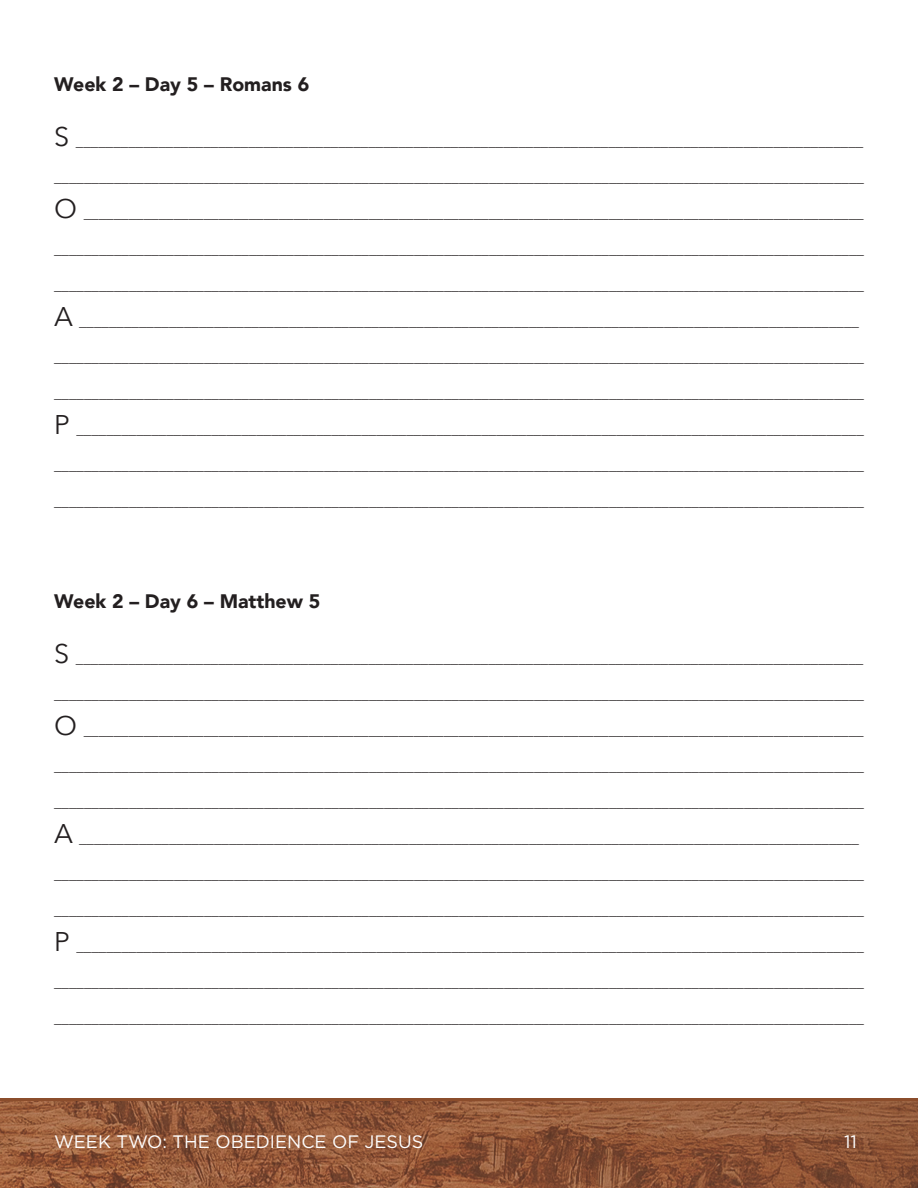
<style>
.page{position:relative;width:918px;height:1188px;background:#fff}
.page>*{position:absolute;margin:0;border:0;box-sizing:border-box;transform-origin:0 0}
.t1{font:900 19.5px "Avenir";color:#231f20}
.t2{font:18px "Gotham";color:#fff}
.t3{font:15px "Avenir Next";color:#231f20}
.s1{font-size:27px}
</style>
<div class="page">
<div style="left:0;top:1098px;width:918px;height:90px;background:linear-gradient(to right,#8b4d2c,#8b4d2c)"></div>
<img style="left:0;top:1102px;width:918px;height:86px">
<p class="t1" style="left:54px;top:67px;width:257px">Week 2 – Day 5 – Romans 6</p>
<p class="t3" style="left:54px;top:128px;width:811px"><span class="s1">S</span> _________________________________________________________________________________________________________</p>
<p class="t3" style="left:54px;top:164px;width:811px">____________________________________________________________________________________________________________</p>
<p class="t3" style="left:54px;top:200px;width:811px"><span class="s1">O</span> ________________________________________________________________________________________________________</p>
<p class="t3" style="left:54px;top:236px;width:811px">____________________________________________________________________________________________________________</p>
<p class="t3" style="left:54px;top:272px;width:811px">____________________________________________________________________________________________________________</p>
<p class="t3" style="left:54px;top:308px;width:807px"><span class="s1">A</span> ________________________________________________________________________________________________________</p>
<p class="t3" style="left:54px;top:344px;width:811px">____________________________________________________________________________________________________________</p>
<p class="t3" style="left:54px;top:380px;width:811px">____________________________________________________________________________________________________________</p>
<p class="t3" style="left:54px;top:416px;width:811px"><span class="s1">P</span> _________________________________________________________________________________________________________</p>
<p class="t3" style="left:54px;top:452px;width:811px">____________________________________________________________________________________________________________</p>
<p class="t3" style="left:54px;top:488px;width:811px">____________________________________________________________________________________________________________</p>
<p class="t1" style="left:54px;top:585px;width:268px">Week 2 – Day 6 – Matthew 5</p>
<p class="t3" style="left:54px;top:645px;width:811px"><span class="s1">S</span> _________________________________________________________________________________________________________</p>
<p class="t3" style="left:54px;top:681px;width:811px">____________________________________________________________________________________________________________</p>
<p class="t3" style="left:54px;top:717px;width:811px"><span class="s1">O</span> ________________________________________________________________________________________________________</p>
<p class="t3" style="left:54px;top:753px;width:811px">____________________________________________________________________________________________________________</p>
<p class="t3" style="left:54px;top:789px;width:811px">____________________________________________________________________________________________________________</p>
<p class="t3" style="left:54px;top:825px;width:807px"><span class="s1">A</span> ________________________________________________________________________________________________________</p>
<p class="t3" style="left:54px;top:861px;width:811px">____________________________________________________________________________________________________________</p>
<p class="t3" style="left:54px;top:897px;width:811px">____________________________________________________________________________________________________________</p>
<p class="t3" style="left:54px;top:933px;width:811px"><span class="s1">P</span> _________________________________________________________________________________________________________</p>
<p class="t3" style="left:54px;top:969px;width:811px">____________________________________________________________________________________________________________</p>
<p class="t3" style="left:54px;top:1005px;width:811px">____________________________________________________________________________________________________________</p>
<p class="t2" style="left:54px;top:1131px;width:371px">WEEK TWO: THE OBEDIENCE OF JESUS</p>
<p class="t2" style="left:844px;top:1131px;width:14px">11</p>
</div>
